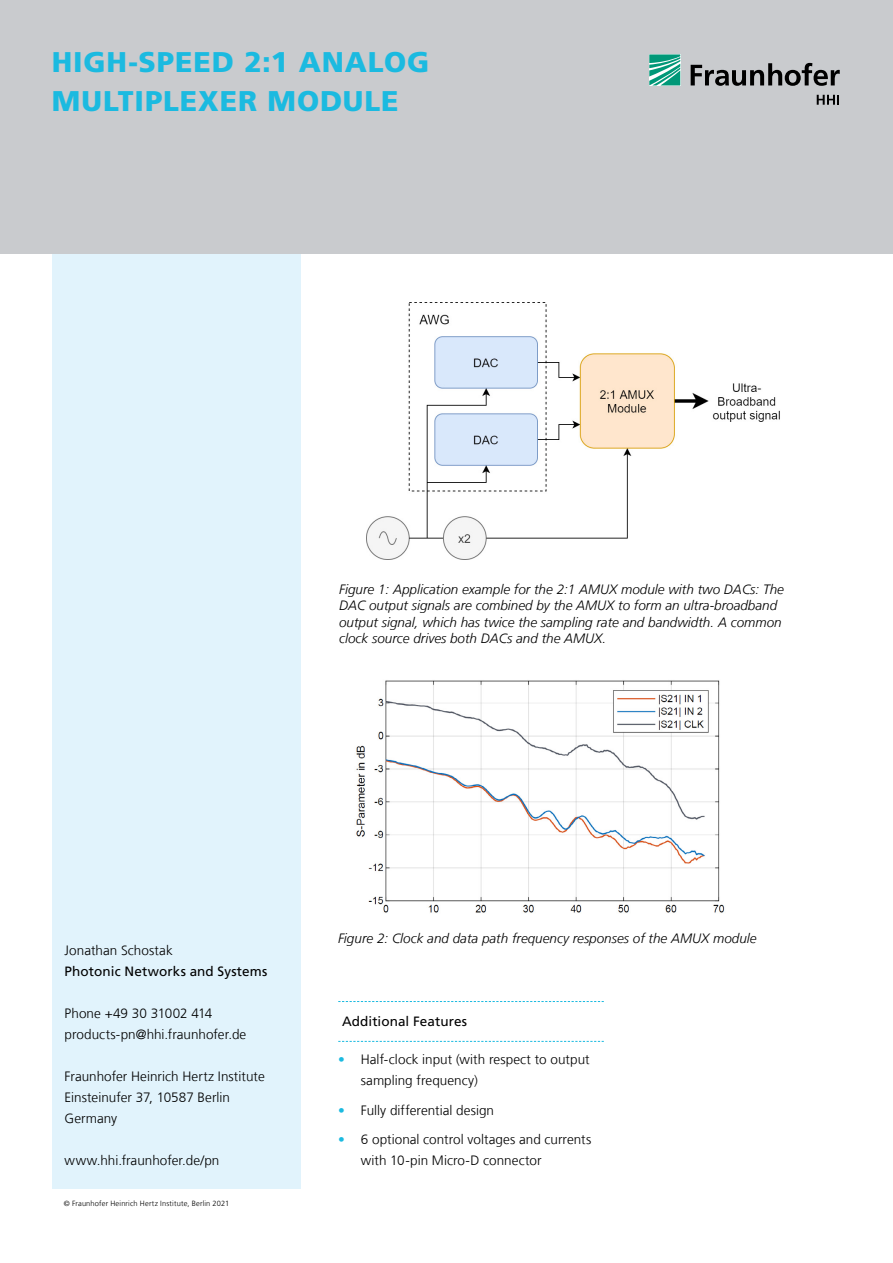
<style>
.page{position:relative;width:893px;height:1263px;background:#fff}
.page>*{position:absolute;margin:0;border:0;box-sizing:border-box;transform-origin:0 0}
.t1{font:900 28.5px/39px "Frutiger LT Com";letter-spacing:.03em;color:#1bbae0}
.t2{font:300 13.5px/21px "Frutiger LT Com";letter-spacing:.005em;color:#000}
.t3{font:italic 300 13.5px/16.5px "Frutiger LT Com";color:#000}
.t4{font:13.5px "Frutiger LT Com";letter-spacing:.01em;color:#000}
.t5{font:300 13.5px "Frutiger LT Com";color:#1bbae0}
.t6{font:300 7.5px "Frutiger LT Com";letter-spacing:.02em;color:#000}
</style>
<div class="page">
<div style="left:52px;top:252px;width:249px;height:936px;background:#e1f3fc"></div>
<div style="left:0;top:0;width:893px;height:254px;background:#c9cbce"></div>
<svg style="left:649px;top:54px;width:31px;height:31px"></svg>
<svg style="left:691px;top:63px;width:149px;height:23px"></svg>
<svg style="left:817px;top:95px;width:22px;height:10px"></svg>
<svg style="left:338px;top:1001px;width:266px;height:1px"></svg>
<svg style="left:338px;top:1041px;width:266px;height:1px"></svg>
<img style="left:356px;top:680px;width:369px;height:233px">
<img style="left:366px;top:302px;width:414px;height:257px">
<h1 class="t1" style="left:52px;top:43px;width:379px">HIGH-SPEED 2:1 ANALOG<br>MULTIPLEXER MODULE</h1>
<p class="t3" style="left:339px;top:581px;width:446px">Figure 1: Application example for the 2:1 AMUX module with two DACs: The DAC output signals are combined by the AMUX to form an ultra-broadband output signal, which has twice the sampling rate and bandwidth A. common clock source drives both DACs and the AMUX.</p>
<p class="t2" style="left:65px;top:940px;width:110px">Jonathan Schostak</p>
<p class="t4" style="left:65px;top:963px;width:204px">Photonic Networks and Systems</p>
<p class="t2" style="left:65px;top:1003px;width:183px">Phone +49 30 31002 414 products-pn@hhi.fraunhofer.de</p>
<p class="t2" style="left:65px;top:1066px;width:202px">Fraunhofer Heinrich Hertz Institute<br>Einsteinufer 37, 10587 Berlin<br>Germany</p>
<p class="t2" style="left:65px;top:1150px;width:156px">www.hhi.fraunhofer.de/pn</p>
<p class="t6" style="left:64px;top:1199px;width:167px">© Fraunhofer Heinrich Hertz Institute, Berlin 2021</p>
<p class="t3" style="left:338px;top:930px;width:420px">Figure 2: Clock and data path frequency responses of the AMUX module</p>
<p class="t4" style="left:342px;top:1013px;width:127px">Additional Features</p>
<p class="t2" style="left:361px;top:1049px;width:230px">Half-clock input (with respect to output</p>
<p class="t5" style="left:338px;top:1051px;width:8px">•</p>
<p class="t5" style="left:338px;top:1102px;width:8px">•</p>
<p class="t5" style="left:338px;top:1131px;width:8px">•</p>
<p class="t2" style="left:361px;top:1066px;width:135px;line-height:29.5px">sampling frequency(<br>Fully differential design</p>
<p class="t2" style="left:361px;top:1129px;width:232px">6 optional control voltages and currents</p>
<p class="t2" style="left:361px;top:1150px;width:182px">with 10-pin Micro D- connector</p>
</div>
